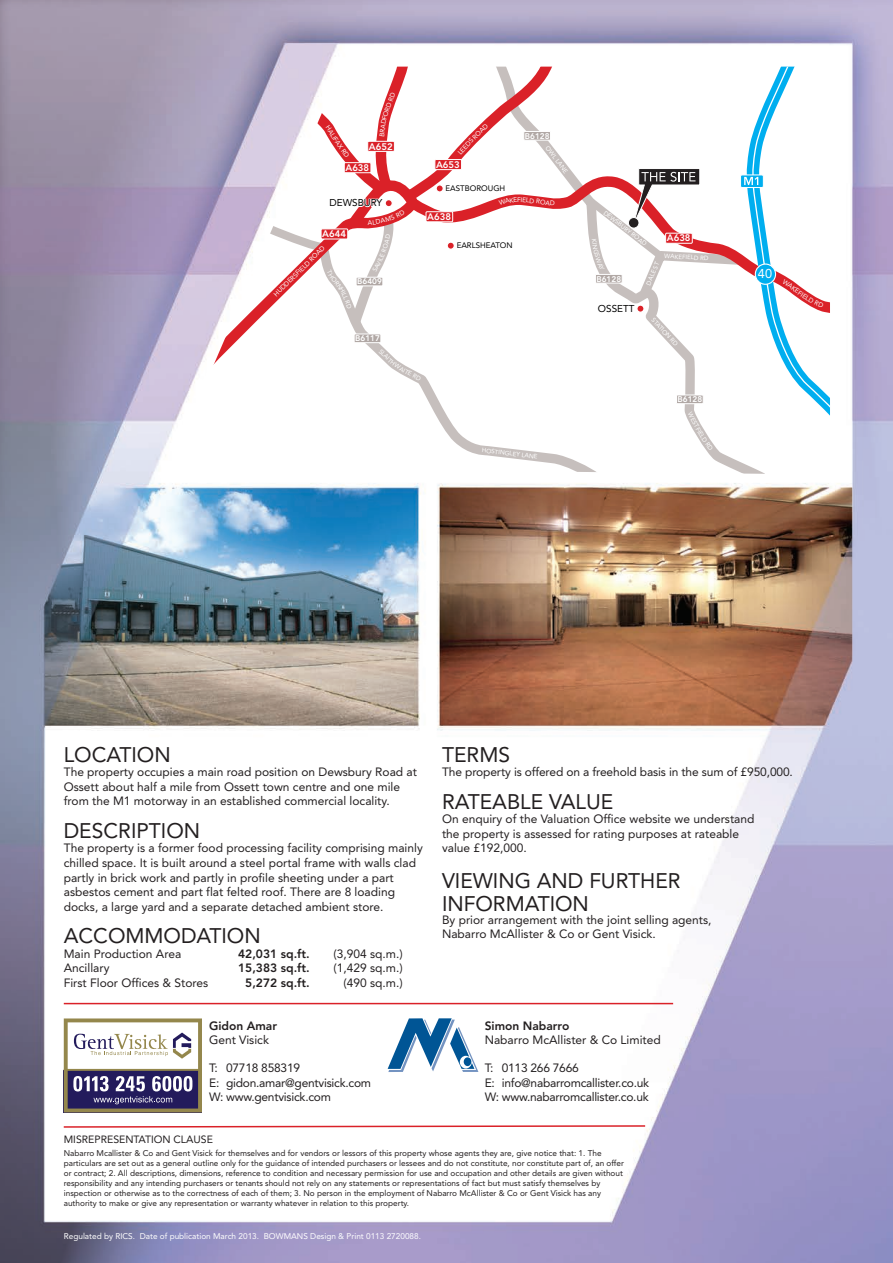
<style>
.page{position:relative;width:893px;height:1263px;background:#fff}
.page>*{position:absolute;margin:0;border:0;box-sizing:border-box;transform-origin:0 0}
.t1{font:21px/22.5px "Avenir";color:#231f20}
.t2{font:12.75px "Avenir";color:#fff}
.t3{font:12px/14.5px "Avenir";color:#231f20}
.t4{font:12px/14.2px "Avenir";letter-spacing:-.02em;color:#231f20}
.t5{font:800 12px "Avenir";color:#231f20}
.t6{font:10.5px "Avenir";color:#231f20}
.t7{font:9.9px "Avenir";color:#000}
.t8{font:800 9.45px "Avenir";color:#fff}
.t9{font:8.25px/9.9px "Avenir";color:#231f20}
.t10{font:8.25px "Avenir";color:#fff}
.t11{font:800 8.25px "Avenir";color:#fff}
.t12{font:7.95px "Avenir";color:#000}
.t13{font:6.6px "Avenir";color:#fff}
.t14{font:6.15px "Avenir";color:#fff}
</style>
<div class="page">
<img style="left:0;top:0;width:893px;height:1263px">
<svg style="left:315px;top:377px;width:175px;height:97px"></svg>
<svg style="left:490px;top:67px;width:285px;height:407px"></svg>
<svg style="left:194px;top:177px;width:387px;height:200px"></svg>
<div style="left:354px;top:334px;width:27px;height:9px;background:#b1a8a5"></div>
<div style="left:354px;top:334px;width:27px;height:9px;border:1px solid #fff"></div>
<div style="left:339px;top:61px;width:15px;height:19px;background:#fff"></div>
<hr style="left:64px;top:1003px;width:609px;height:1px;background:#da2128">
<svg style="left:62px;top:1124px;width:585px;height:4px"></svg>
<svg style="left:388px;top:1018px;width:90px;height:54px"></svg>
<svg style="left:64px;top:1018px;width:138px;height:94px"></svg>
<svg style="left:390px;top:360px;width:31px;height:21px"></svg>
<svg style="left:482px;top:448px;width:9px;height:5px"></svg>
<svg style="left:212px;top:67px;width:349px;height:264px"></svg>
<svg style="left:581px;top:67px;width:249px;height:385px"></svg>
<p class="t8" style="left:369px;top:142px;width:25px">A652</p>
<p class="t8" style="left:345px;top:164px;width:25px">A638</p>
<p class="t8" style="left:436px;top:161px;width:25px">A653</p>
<p class="t7" style="left:329px;top:199px;width:55px">DEWSBURY</p>
<p class="t8" style="left:322px;top:230px;width:25px">A644</p>
<p class="t13" style="left:301px;top:265px;width:29px;rotate:-44deg">LD ROAD</p>
<p class="t13" style="left:273px;top:293px;width:41px;rotate:-45deg">HUDDERSFIE</p>
<p class="t11" style="left:357px;top:278px;width:26px">B6409</p>
<p class="t12" style="left:446px;top:185px;width:61px">EASTBOROUGH</p>
<p class="t8" style="left:427px;top:213px;width:25px">A638</p>
<p class="t12" style="left:457px;top:242px;width:58px">EARLSHEATON</p>
<p class="t11" style="left:525px;top:132px;width:26px">B6128</p>
<p class="t14" style="left:549px;top:145px;width:33px;rotate:52deg">OW LLANE</p>
<p class="t11" style="left:355px;top:335px;width:26px">B6117</p>
<p class="t14" style="left:382px;top:349px;width:17px;rotate:44deg">SLA IT</p>
<p class="t14" style="left:492px;top:448px;width:47px;rotate:7deg">STIN G LEY LAN E</p>
<p class="t14" style="left:606px;top:210px;width:53px;rotate:38deg">DEW SBURY ROAD</p>
<p class="t8" style="left:667px;top:234px;width:25px">A638</p>
<p class="t11" style="left:596px;top:275px;width:26px">B6128</p>
<p class="t7" style="left:598px;top:305px;width:38px">OSSETT</p>
<p class="t14" style="left:665px;top:253px;width:44px;rotate:3deg">W AKEFIELD RD</p>
<p class="t14" style="left:646px;top:284px;width:25px;rotate:-67deg">DALE ST</p>
<p class="t14" style="left:654px;top:317px;width:35px;rotate:47deg">STATIO N RD</p>
<p class="t11" style="left:677px;top:396px;width:26px">B6128</p>
<p class="t2" style="left:758px;top:269px;width:16px">40</p>
<h1 class="t1" style="left:64px;top:745px;width:108px">LOCATION</h1>
<p class="t3" style="left:64px;top:766px;width:355px">The property occupies a main road position on Dewsbury Road at<br>Ossett about half a mile from Ossett town centre and one mile from the M1 motorway in an established commercial locality.</p>
<h1 class="t1" style="left:64px;top:821px;width:138px">DESCRIPTION</h1>
<p class="t3" style="left:64px;top:842px;width:361px">The property is a former food processing facility comprising mainly chilled space. It is built around a steel portal frame with walls clad partly in brick work and partly in profile sheeting under a part asbestos cement and part flat felted roof. There are 8 loading docks, a large yard and a separate detached ambient store.</p>
<h1 class="t1" style="left:64px;top:926px;width:199px">ACCOMMODATION</h1>
<p class="t3" style="left:64px;top:947px;width:119px">Main Production Area</p>
<p class="t5" style="left:238px;top:949px;width:73px">42,031 sq.ft.</p>
<p class="t3" style="left:333px;top:947px;width:71px">(3,904 sq.m.)</p>
<p class="t3" style="left:64px;top:962px;width:47px">Ancillary</p>
<p class="t5" style="left:238px;top:963px;width:73px">15,383 sq.ft.</p>
<p class="t3" style="left:333px;top:962px;width:71px">(1,429 sq.m.)</p>
<p class="t3" style="left:64px;top:976px;width:146px">First Floor Offices &amp; Stores</p>
<p class="t5" style="left:245px;top:978px;width:66px">5,272 sq.ft.</p>
<p class="t3" style="left:343px;top:976px;width:61px">(490 sq.m.)</p>
<p class="t5" style="left:209px;top:1020px;width:69px">Gidon Amar</p>
<p class="t3" style="left:209px;top:1033px;width:61px">Gent Visick</p>
<p class="t4" style="left:209px;top:1062px;width:164px">T: 07718 858319<br>E: gidon.amar@gentvisick.com<br>W: www.gentvisick.com</p>
<h1 class="t1" style="left:442px;top:745px;width:70px">TERMS</h1>
<p class="t3" style="left:442px;top:766px;width:352px">The property is offered on a freehold basis in the sum of £950,000.</p>
<h1 class="t1" style="left:442px;top:792px;width:173px">RATEABLE VALUE</h1>
<p class="t3" style="left:442px;top:813px;width:314px">On enquiry of the Valuation Office website we understand the property is assessed for rating purposes at rateable value £192,000.</p>
<h1 class="t1" style="left:442px;top:872px;width:240px">VIEWING AND FURTHER<br>INFORMATION</h1>
<p class="t3" style="left:442px;top:914px;width:271px;line-height:13.5px">By prior arrangement with the joint selling agents,<br>Nabarro McAllister &amp; Co or Gent Visick.</p>
<p class="t5" style="left:485px;top:1020px;width:86px">Simon Nabarro</p>
<p class="t3" style="left:485px;top:1033px;width:178px">Nabarro McAllister &amp; Co Limited</p>
<p class="t4" style="left:485px;top:1062px;width:166px">T: 0113 266 7666<br>E: info@nabarromcallister.co.uk<br>W: www.nabarromcallister.co.uk</p>
<p class="t6" style="left:64px;top:1135px;width:151px">MISREPRESENTATION CLAUSE</p>
<p class="t9" style="left:64px;top:1149px;width:562px">Nabarro Mcallister &amp; Co and Gent Visick for themselves and for vendors or lessors of this property whose agents they are, give notice that: 1. The particulars are set out as a general outline only for the guidance of intended purchasers or lessees and do not constitute, nor constitute part of, an offer or contract; 2. All descriptions, dimensions, reference to condition and necessary permission for use and occupation and other details are given without responsibility and any intending purchasers or tenants should not rely on any statements or representations of fact but must satisfy themselves by inspection or otherwise as to the correctness of each of them; 3. No person in the employment of Nabarro McAllister &amp; Co or Gent Visick has any authority to make or give any representation or warranty whatever in relation to this property.</p>
<p class="t10" style="left:64px;top:1233px;width:359px">Regulated by RICS. Date of publication March 2013. BOWMANS Design &amp; Print 0113 2720088.</p>
</div>
